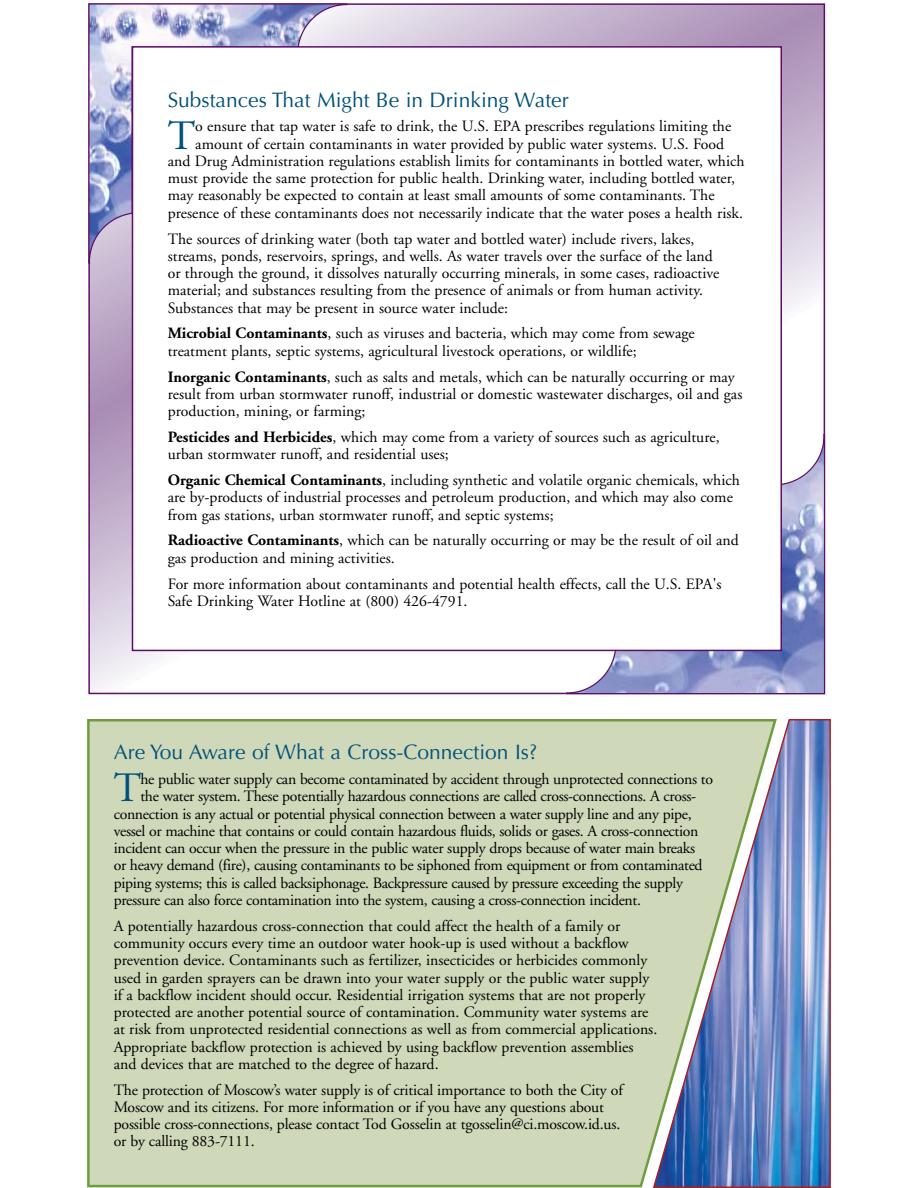
<style>
.page{position:relative;width:918px;height:1188px;background:#fff}
.page>*{position:absolute;margin:0;border:0;box-sizing:border-box;transform-origin:0 0}
.t1{font:41.7px "Adobe Garamond";color:#00527a}
.t2{font:21px "Optima";color:#00527a}
.t3{font:15.75px/17.2px "Adobe Garamond";color:#000}
.t4{font:15.75px "Adobe Garamond";letter-spacing:-.02em;color:#000}
.s1{font-weight:700}
</style>
<div class="page">
<svg style="left:91px;top:6px;width:731px;height:685px"></svg>
<svg style="left:565px;top:433px;width:261px;height:262px;background:#a0a1cd"></svg>
<svg style="left:88px;top:3px;width:260px;height:261px;background:#b0b0d4"></svg>
<div style="left:132px;top:47px;width:649px;height:603px;background:#fff"></div>
<div style="left:87px;top:719px;width:565px;height:469px;background:#cfd8b9"></div>
<img style="left:652px;top:719px;width:179px;height:469px">
<h2 class="t2" style="left:168px;top:87px;width:402px">Substances That Might Be in Drinking Water</h2>
<h1 class="t1" style="left:168px;top:113px;width:29px">T</h1>
<p class="t3" style="left:195px;top:118px;width:537px">o ensure that tap water is safe to drink, the U.S. EPA prescribes regulations limiting the</p>
<p class="t3" style="left:195px;top:135px;width:530px">amount of certain contaminants in water provided by public water systems. U.S. Food</p>
<p class="t3" style="left:168px;top:153px;width:578px">and Drug Administration regulations establish limits for contaminants in bottled water, which</p>
<p class="t3" style="left:168px;top:170px;width:569px">must provide the same protection for public health. Drinking water, including bottled water,</p>
<p class="t3" style="left:168px;top:187px;width:548px">may reasonably be expected to contain at least small amounts of some contaminants. The</p>
<p class="t3" style="left:168px;top:204px;width:577px">presence of these contaminants does not necessarily indicate that the water poses a health risk.</p>
<p class="t3" style="left:168px;top:230px;width:553px">The sources of drinking water (both tap water and bottled water) include rivers, lakes, streams, ponds, reservoirs, springs, and wells. As water travels over the surface of the land or through the ground, it dissolves naturally occurring minerals, in some cases, radioactive material; and substances resulting from the presence of animals or from human activity.<br>Substances that may be present in source water include:</p>
<p class="t3" style="left:168px;top:325px;width:528px"><span class="s1">Microbial Contaminants</span>, such as viruses and bacteria, which may come from sewage treatment plants, septic systems, agricultural livestock operations, or wildlife;</p>
<p class="t3" style="left:168px;top:368px;width:576px"><span class="s1">Inorganic Contaminants</span>, such as salts and metals, which can be naturally occurring or may result from urban stormwater runoff, industrial or domestic wastewater discharges, oil and gas production, mining, or farming;</p>
<p class="t3" style="left:168px;top:429px;width:553px"><span class="s1">Pesticides and Herbicides</span>, which may come from a variety of sources such as agriculture, urban stormwater runoff, and residential uses;</p>
<p class="t3" style="left:168px;top:472px;width:574px"><span class="s1">Organic Chemical Contaminants</span>, including synthetic and volatile organic chemicals, which are by-products of industrial processes and petroleum production, and which may also come from gas stations, urban stormwater runoff, and septic systems;</p>
<p class="t3" style="left:168px;top:532px;width:573px"><span class="s1">Radioactive Contaminants</span>, which can be naturally occurring or may be the result of oil and gas production and mining activities.</p>
<p class="t3" style="left:168px;top:575px;width:555px">For more information about contaminants and potential health effects, call the U.S. EPA's<br>Safe Drinking Water Hotline at (800) 426-4791.</p>
<h2 class="t2" style="left:114px;top:740px;width:425px">Are You Aware of What a Cross-Connection Is?</h2>
<h1 class="t1" style="left:114px;top:766px;width:29px">T</h1>
<p class="t4" style="left:140px;top:771px;width:574px">he public water supply can become contaminated by accident through unprotected connections to</p>
<p class="t4" style="left:140px;top:788px;width:557px">the water system. These potentially hazardous connections are called cross-connections. A cross-</p>
<p class="t4" style="left:114px;top:805px;width:580px">connection is any actual or potential physical connection between a water supply line and any pipe,</p>
<p class="t4" style="left:114px;top:822px;width:586px">vessel or machine that contains or could contain hazardous fluids, solids or gases. A cross-connection</p>
<p class="t4" style="left:114px;top:840px;width:583px">incident can occur when the pressure in the public water supply drops because of water main breaks</p>
<p class="t4" style="left:114px;top:857px;width:590px">or heavy demand (fire), causing contaminants to be siphoned from equipment or from contaminated</p>
<p class="t4" style="left:114px;top:874px;width:571px">piping systems; this is called backsiphonage. Backpressure caused by pressure exceeding the supply</p>
<p class="t4" style="left:114px;top:891px;width:529px">pressure can also force contamination into the system, causing a cross-connection incident.</p>
<p class="t3" style="left:114px;top:918px;width:545px">A potentially hazardous cross-connection that could affect the health of a family or community occurs every time an outdoor water hook-up is used without a backflow prevention device. Contaminants such as fertilizer, insecticides or herbicides commonly used in garden sprayers can be drawn into your water supply or the public water supply if a backflow incident should occur. Residential irrigation systems that are not properly protected are another potential source of contamination. Community water systems are at risk from unprotected residential connections as well as from commercial applications.<br>Appropriate backflow protection is achieved by using backflow prevention assemblies and devices that are matched to the degree of hazard.</p>
<p class="t3" style="left:114px;top:1081px;width:511px">The protection of Moscow’s water supply is of critical importance to both the City of Moscow and its citizens. For more information or if you have any questions about possible cross-connections, please contact Tod Gosselin at tgosselin@ci.moscow.id.us. or by calling 883-7111.</p>
</div>
